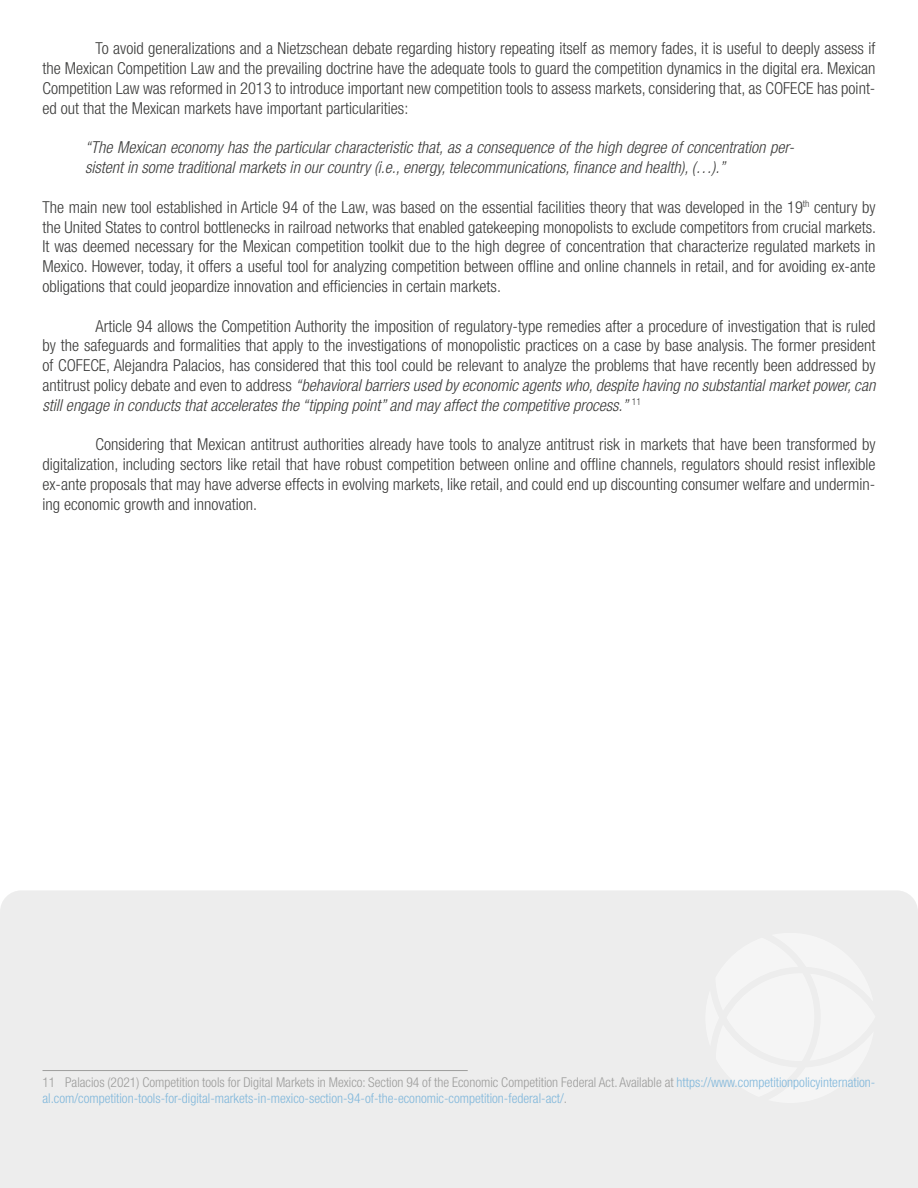
<style>
.page{position:relative;width:918px;height:1188px;background:#fff}
.page>*{position:absolute;margin:0;border:0;box-sizing:border-box;transform-origin:0 0}
.t1{font:300 condensed 16.5px/19.8px "Helvetica Neue LT Std";color:#3c3c3b;text-align:justify}
.t2{font:italic 300 condensed 16.5px/19.8px "Helvetica Neue LT Std";color:#3c3c3b}
.t3{font:300 condensed 13.5px/16.2px "Helvetica Neue LT Std";color:#80b7db}
.s1{font-style:italic}
.s2{color:#9d9d9c}
</style>
<div class="page">
<div style="left:0;top:890px;width:918px;height:298px;background:#ededed"></div>
<div style="left:705px;top:933px;width:170px;height:170px;background:#f5f5f5"></div>
<hr style="left:43px;top:1070px;width:425px;height:1px;background:#9d9d9c">
<p class="t1" style="left:43px;top:38px;width:835px;text-indent:53px">To avoid generalizations and a Nietzschean debate regarding history repeating itself as memory fades, it is useful to deeply assess if the Mexican Competition Law and the prevailing doctrine have the adequate tools to guard the competition dynamics in the digital era. Mexican Competition Law was reformed in 2013 to introduce important new competition tools to assess markets, considering that, as COFECE has point&shy;ed out that the Mexican markets have important particularities:</p>
<p class="t2" style="left:85px;top:138px;width:710px">“The Mexican economy has the particular characteristic that, as a consequence of the high degree of concentration per&shy;sistent in some traditional markets in our country (i.e., energy, telecommunications, finance and health), (…).”</p>
<p class="t1" style="left:43px;top:197px;width:835px">The main new tool established in Article 94 of the Law, was based on the essential facilities theory that was developed in the 19<sup>th</sup> century by the United States to control bottlenecks in railroad networks that enabled gatekeeping monopolists to exclude competitors from crucial markets.<br>It was deemed necessary for the Mexican competition toolkit due to the high degree of concentration that characterize regulated markets in Mexico. However, today, it offers a useful tool for analyzing competition between offline and online channels in retail, and for avoiding ex-ante obligations that could jeopardize innovation and efficiencies in certain markets.</p>
<p class="t1" style="left:43px;top:316px;width:835px;text-indent:53px">Article 94 allows the Competition Authority the imposition of regulatory-type remedies after a procedure of investigation that is ruled by the safeguards and formalities that apply to the investigations of monopolistic practices on a case by base analysis. The former president of COFECE, Alejandra Palacios, has considered that this tool could be relevant to analyze the problems that have recently been addressed by antitrust policy debate and even to address <span class="s1">“behavioral barriers used by economic agents who, despite having no substantial market power, can still engage in conducts that accelerates the “tipping point” and may affect the competitive process.”</span> <sup>11</sup></p>
<p class="t1" style="left:43px;top:434px;width:835px;text-indent:53px">Considering that Mexican antitrust authorities already have tools to analyze antitrust risk in markets that have been transformed by digitalization, including sectors like retail that have robust competition between online and offline channels, regulators should resist inflexible ex-ante proposals that may have adverse effects in evolving markets, like retail, and could end up discounting consumer welfare and undermin&shy;ing economic growth and innovation.</p>
<p class="t3" style="left:43px;top:1074px;width:834px"><span class="s2">11 Palacios (2021) Competition tools for Digital Markets in Mexico: Section 94 of the Economic Competition Federal Act. Available at</span> https://www.competitionpolicyinternation&shy;al.com/competition-tools-for-digital-markets-in-mexico-section-94-of-the-economic-competition-federal-act/<span class="s2">.</span></p>
</div>
